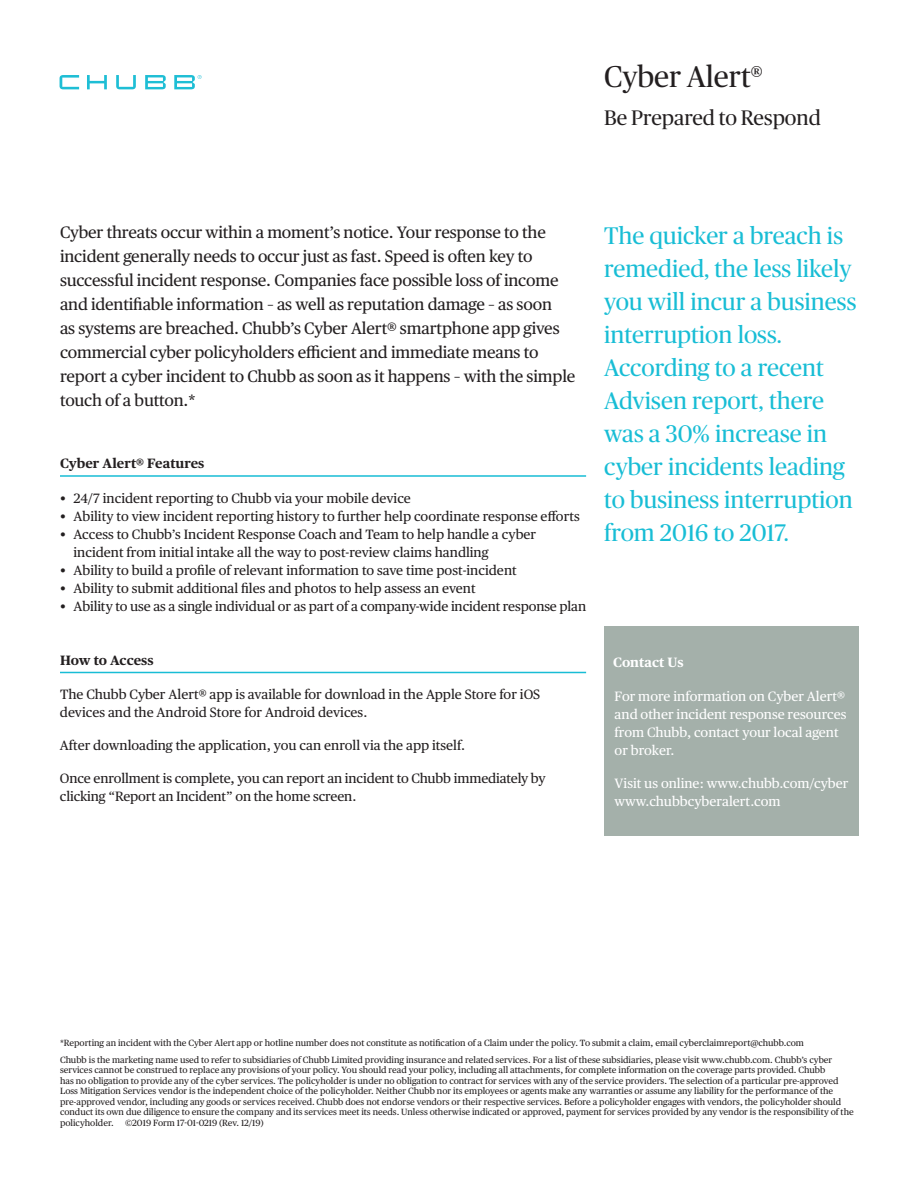
<style>
.page{position:relative;width:918px;height:1188px;background:#fff}
.page>*{position:absolute;margin:0;border:0;box-sizing:border-box;transform-origin:0 0}
.t1{font:30px "Chubb Publico";color:#231f20}
.t2{font:24px/33px "Chubb Publico";color:#18bdd5}
.t3{font:21px "Chubb Publico";color:#231f20}
.t4{font:16.5px/24px "Chubb Publico Text";letter-spacing:-.01em;color:#231f20}
.t5{font:13.5px/18px "Chubb Publico Text";color:#231f20}
.t6{font:13.5px/18px "Chubb Publico Text";color:#fff}
.t7{font:700 13.5px "Chubb Publico Text";color:#231f20}
.t8{font:700 13.5px "Chubb Publico Text";color:#fff}
.t9{font:9px/10.5px "Chubb Publico Text";color:#231f20}
</style>
<div class="page">
<hr style="left:60px;top:672px;width:526px;height:1px;background:#18bdd5">
<hr style="left:60px;top:475px;width:526px;height:2px;background:#18bdd5">
<svg style="left:60px;top:75px;width:47px;height:14px"></svg>
<svg style="left:116px;top:75px;width:20px;height:14px"></svg>
<svg style="left:145px;top:75px;width:57px;height:14px"></svg>
<div style="left:604px;top:626px;width:255px;height:210px;background:#a4b0aa"></div>
<h1 class="t1" style="left:604px;top:56px;width:160px">Cyber Alert®</h1>
<h1 class="t3" style="left:604px;top:103px;width:218px">Be Prepared to Respond</h1>
<p class="t4" style="left:60px;top:219px;width:517px">Cyber threats occur within a moment’s notice. Your response to the incident generally needs to occur just as fast. Speed is often key to successful incident response. Companies face possible loss of income and identifable information – as well as reputation damage – as soon<br>as systems are breached. Chubb’s Cyber Alert® smartphone app gives commercial cyber policyholders efcient and immediate means to report a cyber incident to Chubb as soon as it happens – with the simple touch of a button.*</p>
<h2 class="t7" style="left:60px;top:453px;width:146px">Cyber Alert® Features</h2>
<p class="t5" style="left:60px;top:488px;width:352px">• 24/7 incident reporting to Chubb via your mobile device</p>
<p class="t5" style="left:60px;top:506px;width:521px">• Ability to view incident reporting history to further help coordinate response eforts</p>
<p class="t5" style="left:74px;top:524px;width:464px;text-indent:-14px">• Access to Chubb’s Incident Response Coach and Team to help handle a cyber incident from initial intake all the way to post-review claims handling</p>
<p class="t5" style="left:60px;top:560px;width:458px">• Ability to build a profle of relevant information to save time post-incident</p>
<p class="t5" style="left:60px;top:578px;width:417px">• Ability to submit additional fles and photos to help assess an event</p>
<p class="t5" style="left:60px;top:596px;width:528px">• Ability to use as a single individual or as part of a company-wide incident response plan</p>
<h2 class="t7" style="left:60px;top:650px;width:95px">How to Access</h2>
<p class="t5" style="left:60px;top:685px;width:482px">The Chubb Cyber Alert® app is available for download in the Apple Store for iOS devices and the Android Store for Android devices.</p>
<p class="t5" style="left:60px;top:736px;width:407px">After downloading the application, you can enroll via the app itself.</p>
<p class="t5" style="left:60px;top:769px;width:487px">Once enrollment is complete, you can report an incident to Chubb immediately by clicking “Report an Incident” on the home screen.</p>
<p class="t2" style="left:604px;top:218px;width:254px">The quicker a breach is remedied, the less likely you will incur a business interruption loss.<br>According to a recent<br>Advisen report, there was a 30% increase in cyber incidents leading to business interruption from 2016 to 2017.</p>
<h2 class="t8" style="left:613px;top:652px;width:72px">Contact Us</h2>
<p class="t6" style="left:615px;top:687px;width:233px">For more information on Cyber Alert® and other incident response resources from Chubb, contact your local agent or broker.</p>
<p class="t6" style="left:615px;top:774px;width:235px">Visit us online: www.chubb.com/cyber www.chubbcyberalert.com</p>
<p class="t9" style="left:60px;top:1034px;width:774px;line-height:16.5px">*Reporting an incident with the Cyber Alert app or hotline number does not constitute as notifcation of a Claim under the policy. To submit a claim, email cyberclaimreport@chubb.com<br>Chubb is the marketing name used to refer to subsidiaries of Chubb Limited providing insurance and related services. For a list of these subsidiaries, please visit www.chubb.com. Chubb’s cyber</p>
<p class="t9" style="left:60px;top:1064px;width:795px">services cannot be construed to replace any provisions of your policy. You should read your policy, including all attachments, for complete information on the coverage parts provided. Chubb<br>has no obligation to provide any of the cyber services. The policyholder is under no obligation to contract for services with any of the service providers. The selection of a particular pre-approved Loss Mitigation Services vendor is the independent choice of the policyholder. Neither Chubb nor its employees or agents make any warranties or assume any liability for the performance of the pre-approved vendor, including any goods or services received. Chubb does not endorse vendors or their respective services. Before a policyholder engages with vendors, the policyholder should conduct its own due diligence to ensure the company and its services meet its needs. Unless otherwise indicated or approved, payment for services provided by any vendor is the responsibility of the policyholder.</p>
<p class="t9" style="left:125px;top:1117px;width:140px">©2019 Form 17-01-0219 (Rev. 12/19)</p>
</div>
